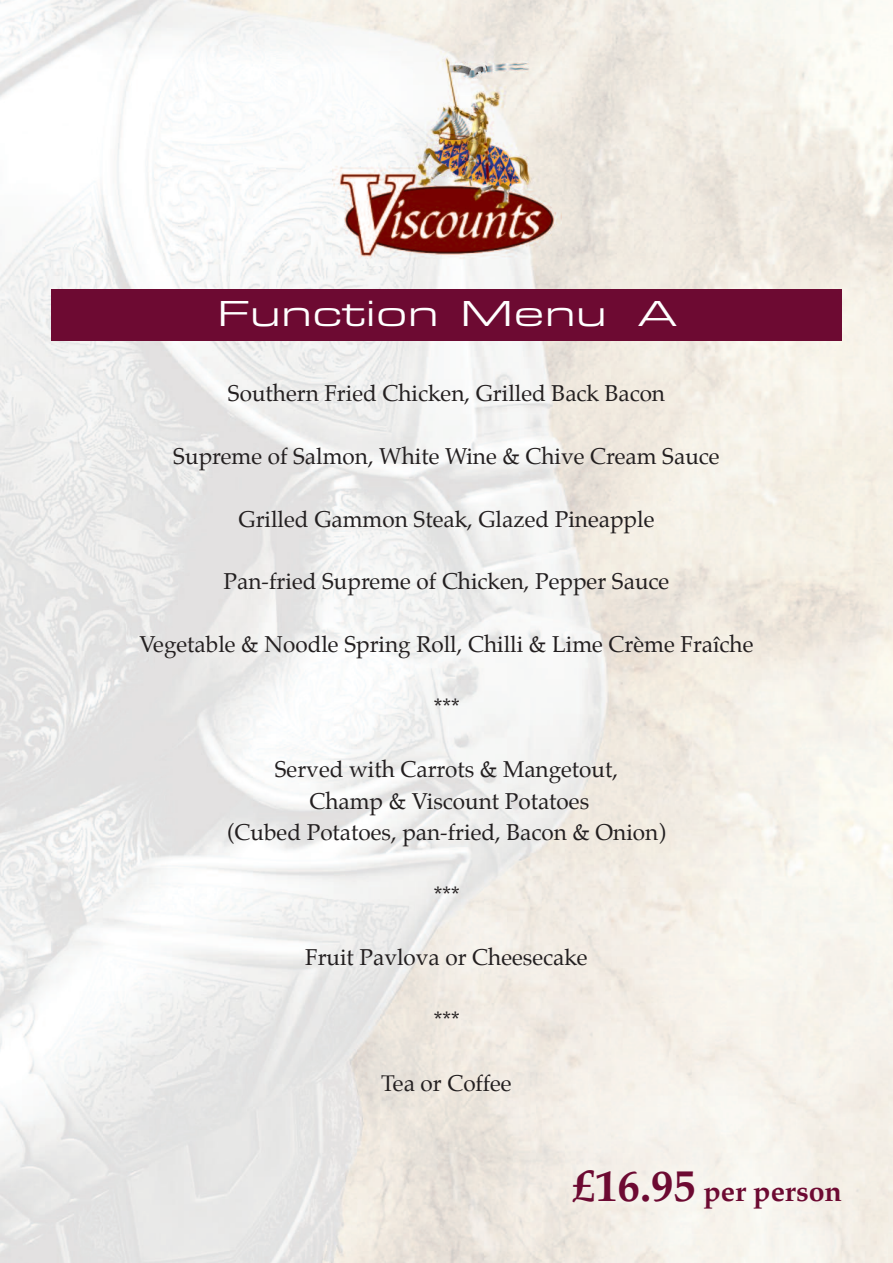
<style>
.page{position:relative;width:893px;height:1263px;background:#fff}
.page>*{position:absolute;margin:0;border:0;box-sizing:border-box;transform-origin:0 0}
.t1{font:37.5px "Eurostile T Regu Exte";color:#fff;scale:1.14 1}
.t2{font:700 28.5px "Palatino";color:#6d0a32}
.t3{font:22.5px/31.3px "Palatino";color:#231f20;text-align:center}
.s1{font-size:45px}
</style>
<div class="page">
<img style="left:0;top:0;width:893px;height:1263px">
<img style="left:332px;top:51px;width:229px;height:215px">
<div style="left:51px;top:289px;width:791px;height:51px;background:#6d0a32"></div>
<h1 class="t1" style="left:217px;top:291px;width:404px">Function Menu A</h1>
<p class="t3" style="left:228px;top:379px;width:439px">Southern Fried Chicken, Grilled Back Bacon</p>
<p class="t3" style="left:173px;top:442px;width:548px">Supreme of Salmon, White Wine &amp; Chive Cream Sauce</p>
<p class="t3" style="left:238px;top:505px;width:417px">Grilled Gammon Steak, Glazed Pineapple</p>
<p class="t3" style="left:224px;top:567px;width:447px">Pan-fried Supreme of Chicken, Pepper Sauce</p>
<p class="t3" style="left:139px;top:630px;width:615px">Vegetable &amp; Noodle Spring Roll, Chilli &amp; Lime Crème Fraîche</p>
<p class="t3" style="left:433px;top:693px;width:28px">***</p>
<p class="t3" style="left:227px;top:755px;width:440px">Served with Carrots &amp; Mangetout,<br>Champ &amp; Viscount Potatoes<br>(Cubed Potatoes, pan-fried, Bacon &amp; Onion)</p>
<p class="t3" style="left:433px;top:881px;width:28px">***</p>
<p class="t3" style="left:305px;top:943px;width:284px">Fruit Pavlova or Cheesecake</p>
<p class="t3" style="left:433px;top:1006px;width:28px">***</p>
<p class="t3" style="left:381px;top:1069px;width:132px">Tea or Coffee</p>
<p class="t2" style="left:572px;top:1178px;width:271px"><span class="s1">£16.95</span> per person</p>
</div>
